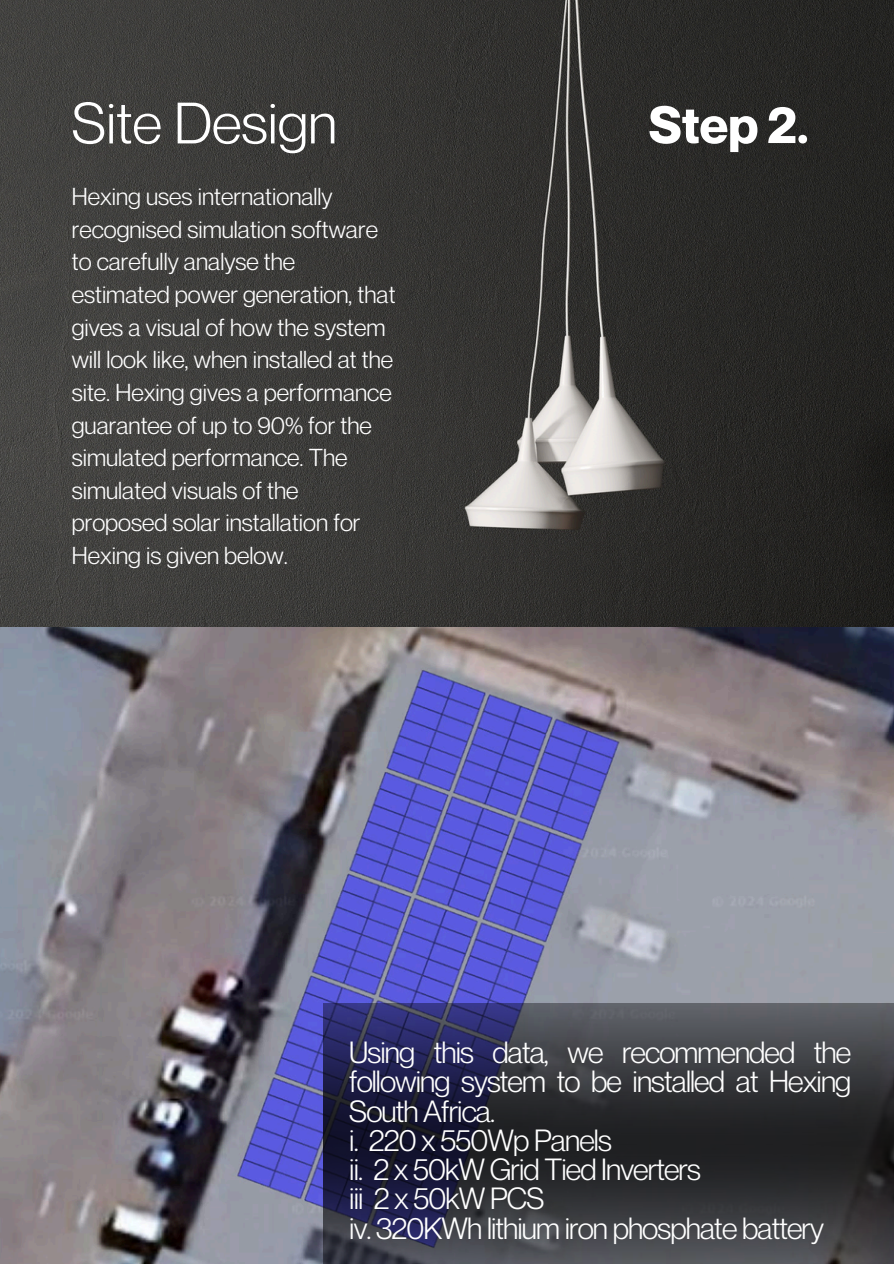
<style>
.page{position:relative;width:894px;height:1264px;background:#fff}
.page>*{position:absolute;margin:0;border:0;box-sizing:border-box;transform-origin:0 0}
.t1{font:57px "Neue Montreal";color:#fff}
.t2{font:700 51px "Neue Montreal";color:#fff}
.t3{font:30px/29.2px "Neue Montreal";letter-spacing:-.03em;color:#fff}
.t4{font:24px/32.7px "Neue Montreal";color:#fff}
</style>
<div class="page">
<img style="left:0;top:0;width:893px;height:628px">
<img style="left:0;top:628px;width:893px;height:635px">
<img style="left:324px;top:1003px;width:569px;height:260px">
<p class="t1" style="left:72px;top:88px;width:266px">Site Design</p>
<p class="t4" style="left:72px;top:180px;width:325px">Hexing uses internationally recognised simulation software to carefully analyse the estimated power generation, that gives a visual of how the system will look like, when installed at the site. Hexing gives a performance guarantee of up to 90% for the simulated performance. The simulated visuals of the proposed solar installation for<br>Hexing is given below.</p>
<h3 class="t2" style="left:648px;top:93px;width:161px">Step 2.</h3>
<p class="t3" style="left:349px;top:1037px;width:503px">Using this data, we recommended the following system to be installed at Hexing<br>South Africa.<br>i. 220 x 550Wp Panels<br>ii. 2 x 50kW Grid Tied Inverters<br>iii 2 x 50kW PCS<br>iv. 320KWh lithium iron phosphate battery</p>
</div>
